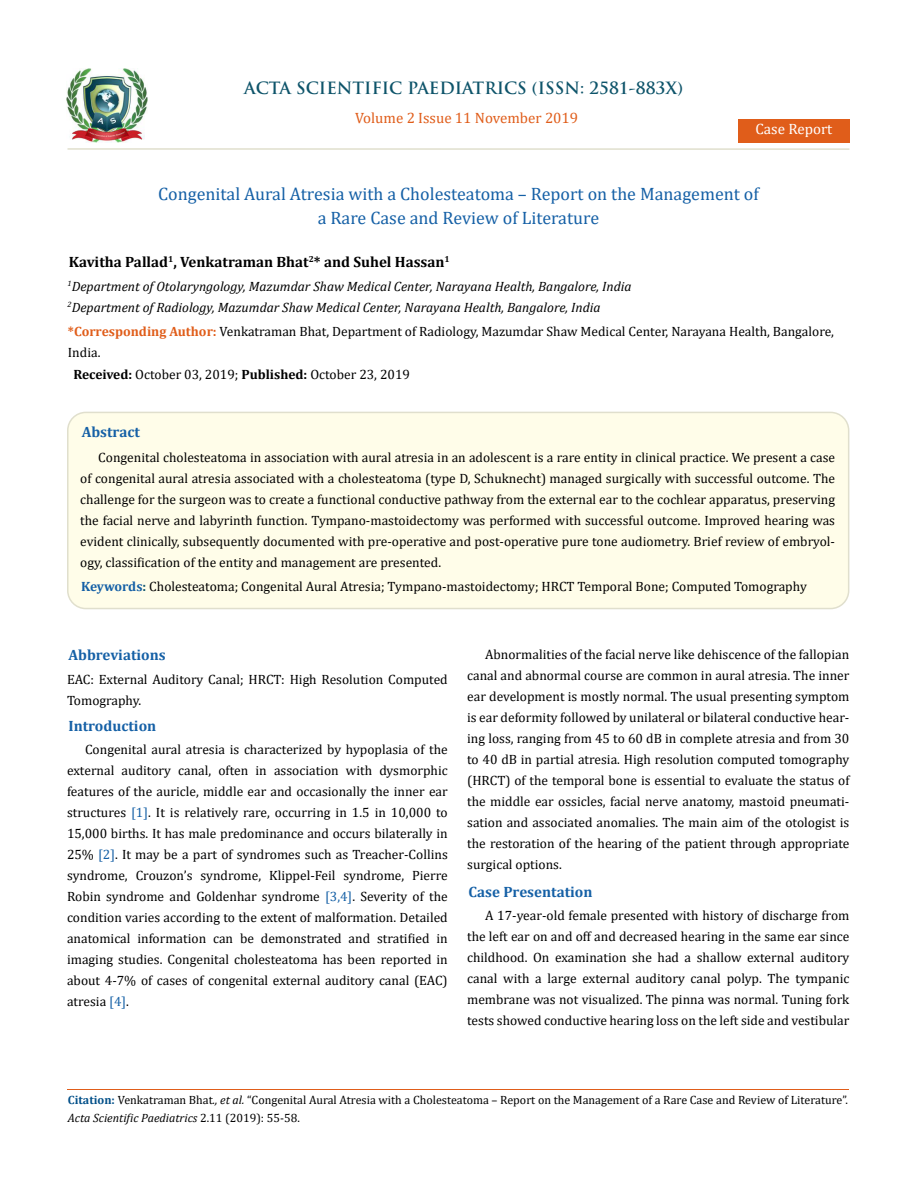
<style>
.page{position:relative;width:917px;height:1188px;background:#fff}
.page>*{position:absolute;margin:0;border:0;box-sizing:border-box;transform-origin:0 0}
.t1{font:18px/24px "Cambria";color:#1560a6;text-align:center}
.t2{font:700 16.5px "Trajan Pro";color:#0e546a}
.t3{font:700 15px "Cambria";color:#1560a6}
.t4{font:700 15px "Cambria";color:#000}
.t5{font:15px "Cambria";color:#e05d1a}
.t6{font:15px "Cambria";color:#fff}
.t7{font:13.5px/21px "Cambria";color:#000;text-align:justify}
.t8{font:italic 13.5px/21px "Cambria";color:#000}
.t9{font:12px/18px "Cambria";color:#000}
.s1{font-weight:700;color:#e05d1a}
.s2{font-weight:700}
.s3{font-weight:700;color:#1560a6}
.s4{font-weight:700;color:#0e546a}
.s5{color:#1560a6}
.s6{font-weight:700;color:#035089}
.s7{font-style:italic}
</style>
<div class="page">
<img style="left:67px;top:68px;width:80px;height:74px">
<div style="left:738px;top:119px;width:111px;height:23px;background:#e05d1a"></div>
<div style="left:68px;top:412px;width:780px;height:197px;background:#fffde9;border-radius:18px"></div>
<div style="left:67px;top:412px;width:782px;height:197px;border:2px solid #e0dfcd;border-radius:18px"></div>
<hr style="left:67px;top:148px;width:782px;height:2px;background:#e0dfcd">
<hr style="left:67px;top:1089px;width:781px;height:1px;background:#e05d1a">
<p class="t2" style="left:244px;top:77px;width:440px">ACTA SCIENTIFIC PAEDIATRICS (ISSN: 2581-883X)</p>
<p class="t5" style="left:355px;top:109px;width:224px">Volume 2 Issue 11 November 2019</p>
<p class="t6" style="left:755px;top:120px;width:78px">Case Report</p>
<h1 class="t1" style="left:158px;top:181px;width:602px">Congenital Aural Atresia with a Cholesteatoma – Report on the Management of a Rare Case and Review of Literature</h1>
<p class="t4" style="left:69px;top:251px;width:382px">Kavitha Pallad<sup>1</sup>, Venkatraman Bhat<sup>2</sup>* and Suhel Hassan<sup>1</sup></p>
<p class="t8" style="left:68px;top:275px;width:565px"><sup>1</sup>Department of Otolaryngology, Mazumdar Shaw Medical Center, Narayana Health, Bangalore, India<br><sup>2</sup>Department of Radiology, Mazumdar Shaw Medical Center, Narayana Health, Bangalore, India</p>
<p class="t7" style="left:68px;top:321px;width:767px"><span class="s1">*Corresponding Author:</span> Venkatraman Bhat, Department of Radiology, Mazumdar Shaw Medical Center, Narayana Health, Bangalore,<br>India.</p>
<p class="t7" style="left:73px;top:364px;width:338px"><span class="s2">Received:</span> October 03, 2019; <span class="s2">Published:</span> October 23, 2019</p>
<p class="t3" style="left:82px;top:421px;width:60px">Abstract</p>
<p class="t7" style="left:80px;top:447px;width:756px;text-indent:18px">Congenital cholesteatoma in association with aural atresia in an adolescent is a rare entity in clinical practice. We present a case of congenital aural atresia associated with a cholesteatoma (type D, Schuknecht) managed surgically with successful outcome. The challenge for the surgeon was to create a functional conductive pathway from the external ear to the cochlear apparatus, preserving the facial nerve and labyrinth function. Tympano-mastoidectomy was performed with successful outcome. Improved hearing was evident clinically, subsequently documented with pre-operative and post-operative pure tone audiometry. Brief review of embryol&shy;ogy, classification of the entity and management are presented.</p>
<p class="t7" style="left:81px;top:575px;width:727px"><span class="s3">Keywords</span><span class="s4">:</span> Cholesteatoma; Congenital Aural Atresia; Tympano-mastoidectomy; HRCT Temporal Bone; Computed Tomography</p>
<p class="t3" style="left:68px;top:644px;width:99px">Abbreviations</p>
<p class="t7" style="left:67px;top:669px;width:382px">EAC: External Auditory Canal; HRCT: High Resolution Computed<br>Tomography.</p>
<p class="t3" style="left:68px;top:715px;width:89px">Introduction</p>
<p class="t7" style="left:67px;top:738px;width:382px;text-indent:18px">Congenital aural atresia is characterized by hypoplasia of the external auditory canal, often in association with dysmorphic features of the auricle, middle ear and occasionally the inner ear structures <span class="s5">[1]</span>. It is relatively rare, occurring in 1.5 in 10,000 to 15,000 births. It has male predominance and occurs bilaterally in 25% <span class="s5">[2]</span>. It may be a part of syndromes such as Treacher-Collins syndrome, Crouzon’s syndrome, Klippel-Feil syndrome, Pierre Robin syndrome and Goldenhar syndrome <span class="s5">[3,4]</span>. Severity of the condition varies according to the extent of malformation. Detailed anatomical information can be demonstrated and stratified in imaging studies. Congenital cholesteatoma has been reported in about 4-7% of cases of congenital external auditory canal (EAC) atresia <span class="s5">[4]</span>.</p>
<p class="t7" style="left:467px;top:643px;width:384px;text-indent:18px">Abnormalities of the facial nerve like dehiscence of the fallopian canal and abnormal course are common in aural atresia. The inner ear development is mostly normal. The usual presenting symptom is ear deformity followed by unilateral or bilateral conductive hear&shy;ing loss, ranging from 45 to 60 dB in complete atresia and from 30 to 40 dB in partial atresia. High resolution computed tomography (HRCT) of the temporal bone is essential to evaluate the status of the middle ear ossicles, facial nerve anatomy, mastoid pneumati&shy;sation and associated anomalies. The main aim of the otologist is the restoration of the hearing of the patient through appropriate surgical options.</p>
<p class="t7" style="left:467px;top:904px;width:384px;text-indent:18px">A 17-year-old female presented with history of discharge from the left ear on and off and decreased hearing in the same ear since childhood. On examination she had a shallow external auditory canal with a large external auditory canal polyp. The tympanic membrane was not visualized. The pinna was normal. Tuning fork tests showed conductive hearing loss on the left side and vestibular</p>
<p class="t3" style="left:468px;top:881px;width:125px">Case Presentation</p>
<p class="t9" style="left:68px;top:1091px;width:781px"><span class="s6">Citation:</span> Venkatraman Bhat<span class="s7">., et al.</span> “Congenital Aural Atresia with a Cholesteatoma – Report on the Management of a Rare Case and Review of Literature”.<br><span class="s7">Acta Scientific Paediatrics</span> 2.11 (2019): 55-58.</p>
</div>
